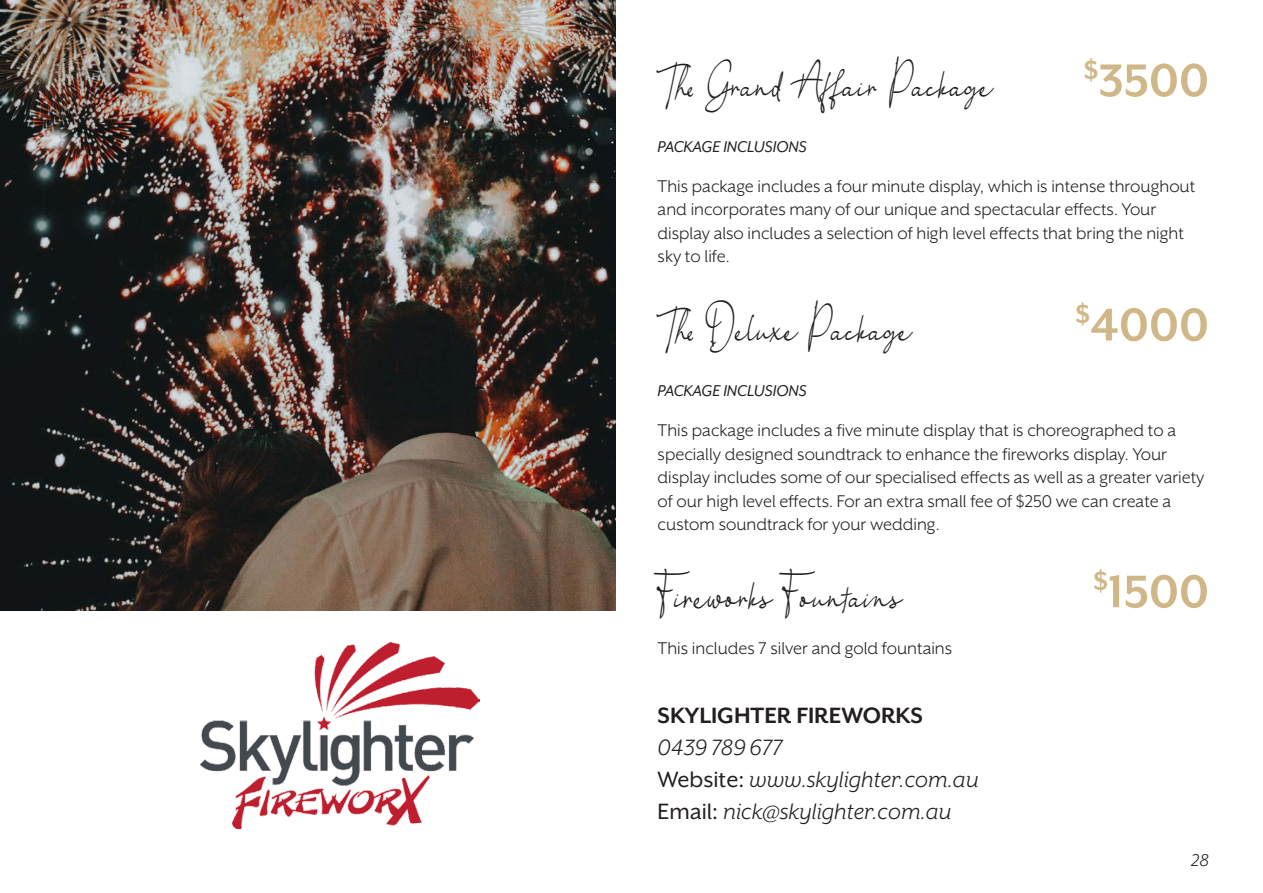
<style>
.page{position:relative;width:1263px;height:893px;background:#fff}
.page>*{position:absolute;margin:0;border:0;box-sizing:border-box;transform-origin:0 0}
.t1{font:700 52.5px "Mr Eaves XL San OT";color:#d0b787}
.t2{font:48px "Little Queen Signature";color:#231f20}
.BODY{font:italic 25.5px "Mr Eaves XL San OT";color:#231f20}
.BODY-2{font:700 25.5px "Mr Eaves XL San OT";color:#231f20}
.BULLET_LIST{font:19.5px/23.4px "Mr Eaves XL San OT";color:#231f20}
.t3{font:italic 19.5px "Mr Eaves XL San OT";color:#231f20}
.BODY-3{font:italic 18px "Mr Eaves XL San OT";color:#231f20}
.s1{font-style:normal}
</style>
<div class="page">
<img style="left:200px;top:643px;width:279px;height:186px">
<img style="left:0;top:0;width:615px;height:610px">
<p class="t2" style="left:658px;top:51px;width:335px">The Grand Affair Package</p>
<p class="t1" style="left:1084px;top:51px;width:127px"><sup>$</sup>3500</p>
<p class="BODY-3" style="left:658px;top:136px;width:151px">PACKAGE INCLUSIONS</p>
<p class="BULLET_LIST" style="left:658px;top:174px;width:539px">This package includes a four minute display, which is intense throughout and incorporates many of our unique and spectacular effects. Your display also includes a selection of high level effects that bring the night sky to life.</p>
<p class="t2" style="left:658px;top:296px;width:254px">The Deluxe Package</p>
<p class="t1" style="left:1075px;top:295px;width:135px"><sup>$</sup>4000</p>
<p class="BODY-3" style="left:658px;top:381px;width:151px">PACKAGE INCLUSIONS</p>
<p class="BULLET_LIST" style="left:658px;top:419px;width:548px">This package includes a five minute display that is choreographed to a specially designed soundtrack to enhance the fireworks display. Your display includes some of our specialised effects as well as a greater variety of our high level effects. For an extra small fee of $250 we can create a custom soundtrack for your wedding.</p>
<p class="t2" style="left:658px;top:563px;width:245px">Fireworks Fountains</p>
<p class="t1" style="left:1093px;top:562px;width:117px"><sup>$</sup>1500</p>
<p class="BULLET_LIST" style="left:658px;top:636px;width:296px">This includes 7 silver and gold fountains</p>
<p class="BODY-2" style="left:658px;top:701px;width:267px">SKYLIGHTER FIREWORKS</p>
<p class="BODY" style="left:658px;top:734px;width:126px">0439 789 677</p>
<p class="BODY" style="left:658px;top:766px;width:323px"><span class="s1">Website:</span> www.skylighter.com.au</p>
<p class="BODY" style="left:658px;top:798px;width:295px"><span class="s1">Email:</span> nick@skylighter.com.au</p>
<p class="t3" style="left:1191px;top:850px;width:19px">28</p>
</div>
